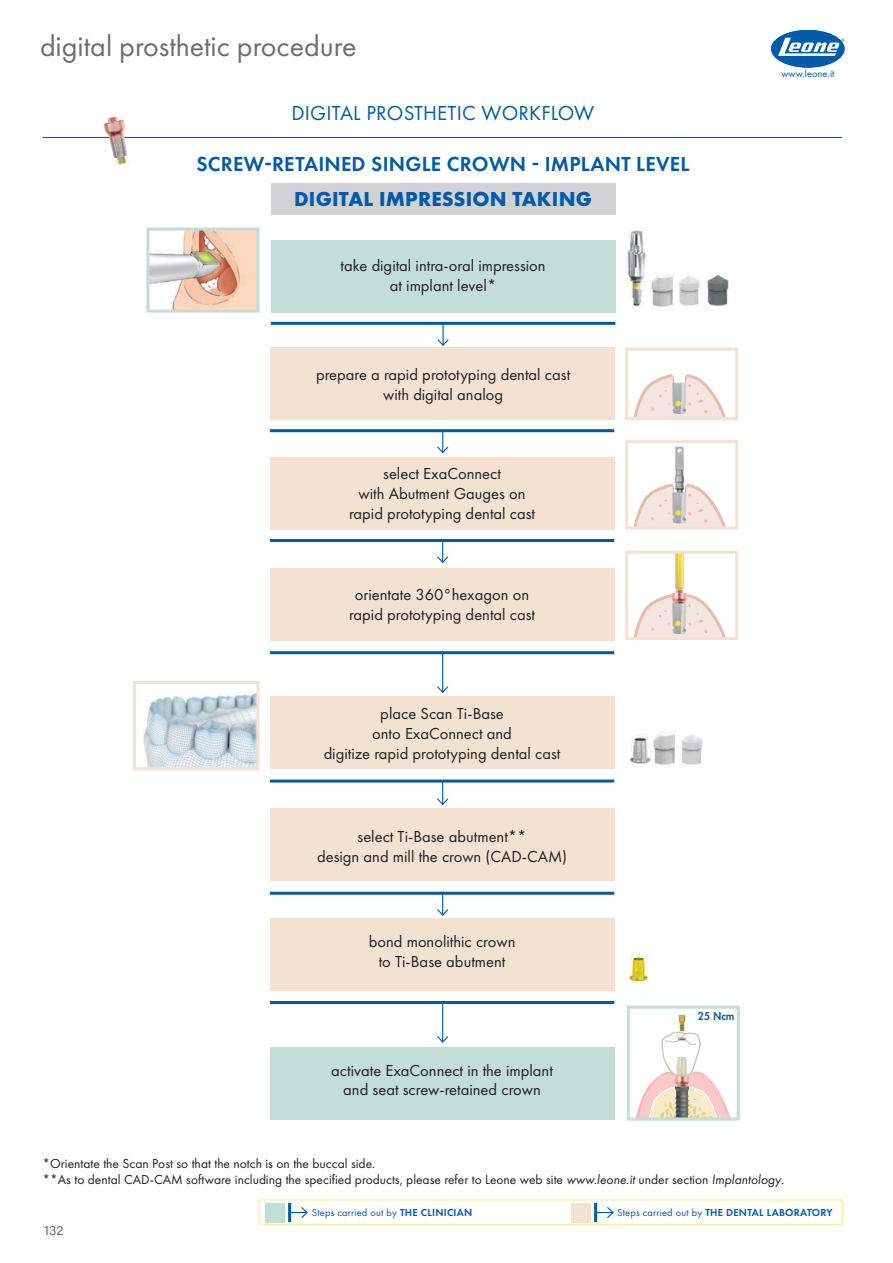
<style>
.page{position:relative;width:893px;height:1263px;background:#fff}
.page>*{position:absolute;margin:0;border:0;box-sizing:border-box;transform-origin:0 0}
.t1{font:30px "Futura PT";color:#6c6d70}
.t2{font:600 21px "Futura PT";letter-spacing:.01em;color:#015aaa}
.t3{font:21px "Futura PT";letter-spacing:.01em;color:#015aaa}
.t4{font:700 21px "Futura PT";letter-spacing:.01em;color:#015aaa}
.t5{font:16.5px/19.8px "Futura PT";color:#231f20;text-align:center}
.t6{font:13.5px/16.2px "Futura PT";color:#231f20}
.t7{font:13.5px "Acumin Pro";color:#6c6d70}
.t8{font:600 12px "Futura PT";color:#015aaa;scale:.9 1}
.t9{font:10.5px "Futura PT";letter-spacing:.015em;color:#015aaa}
.t10{font:600 10.5px "Futura PT";letter-spacing:.025em;color:#015aaa}
.s1{font-style:italic}
.s2{font-weight:600}
.s3{font-weight:400}
</style>
<div class="page">
<svg style="left:771px;top:30px;width:73px;height:37px"></svg>
<div style="left:266px;top:1203px;width:19px;height:19px;background:#c3ddd7"></div>
<hr style="left:288px;top:1203px;width:3px;height:19px;background:#015aaa">
<svg style="left:291px;top:1206px;width:17px;height:13px"></svg>
<hr style="left:594px;top:1203px;width:3px;height:19px;background:#015aaa">
<svg style="left:597px;top:1206px;width:17px;height:13px"></svg>
<div style="left:572px;top:1203px;width:19px;height:19px;background:#f3e2d1"></div>
<div style="left:258px;top:1199px;width:585px;height:26px;border:1px solid #f4f2a0"></div>
<div style="left:271px;top:183px;width:344px;height:31px;background:#d1d2d4"></div>
<hr style="left:43px;top:137px;width:799px;height:1px;background:#015aaa">
<div style="left:271px;top:240px;width:344px;height:73px;background:#c3ddd7"></div>
<hr style="left:271px;top:322px;width:344px;height:3px;background:#015aaa">
<svg style="left:436px;top:324px;width:14px;height:22px"></svg>
<img style="left:150px;top:232px;width:105px;height:77px">
<div style="left:146px;top:228px;width:113px;height:85px;border:3px solid #c3ddd7"></div>
<img style="left:627px;top:230px;width:19px;height:77px">
<img style="left:651px;top:275px;width:23px;height:32px">
<img style="left:679px;top:273px;width:50px;height:34px">
<div style="left:270px;top:457px;width:344px;height:72px;background:#f3e2d1"></div>
<div style="left:270px;top:568px;width:344px;height:72px;background:#f3e2d1"></div>
<div style="left:270px;top:696px;width:344px;height:73px;background:#f3e2d1"></div>
<div style="left:270px;top:809px;width:344px;height:72px;background:#f3e2d1"></div>
<div style="left:270px;top:919px;width:344px;height:72px;background:#f3e2d1"></div>
<div style="left:270px;top:1047px;width:344px;height:73px;background:#c3ddd7"></div>
<div style="left:270px;top:348px;width:344px;height:72px;background:#f3e2d1"></div>
<hr style="left:270px;top:429px;width:344px;height:3px;background:#015aaa">
<svg style="left:436px;top:429px;width:14px;height:25px"></svg>
<hr style="left:270px;top:539px;width:344px;height:3px;background:#015aaa">
<svg style="left:437px;top:542px;width:12px;height:21px"></svg>
<hr style="left:270px;top:651px;width:344px;height:3px;background:#015aaa">
<svg style="left:436px;top:782px;width:13px;height:24px"></svg>
<hr style="left:270px;top:779px;width:344px;height:3px;background:#015aaa">
<hr style="left:442px;top:651px;width:1px;height:41px;background:#015aaa">
<svg style="left:437px;top:685px;width:12px;height:8px"></svg>
<hr style="left:442px;top:1001px;width:1px;height:41px;background:#015aaa">
<svg style="left:437px;top:1035px;width:12px;height:8px"></svg>
<hr style="left:270px;top:892px;width:344px;height:3px;background:#015aaa">
<svg style="left:436px;top:894px;width:13px;height:22px"></svg>
<hr style="left:270px;top:1001px;width:344px;height:3px;background:#015aaa">
<img style="left:653px;top:733px;width:23px;height:32px">
<img style="left:679px;top:734px;width:24px;height:31px">
<img style="left:630px;top:735px;width:21px;height:33px">
<img style="left:625px;top:953px;width:24px;height:30px">
<img style="left:116px;top:155px;width:11px;height:11px">
<img style="left:103px;top:124px;width:15px;height:34px">
<img style="left:104px;top:116px;width:19px;height:8px">
<img style="left:679px;top:1015px;width:6px;height:15px">
<svg style="left:636px;top:1030px;width:94px;height:86px"></svg>
<div style="left:627px;top:1006px;width:113px;height:114px;border:3px solid #c3ddd7"></div>
<div style="left:625px;top:348px;width:113px;height:72px;border:3px solid #f3e2d1"></div>
<svg style="left:632px;top:374px;width:96px;height:46px"></svg>
<img style="left:672px;top:383px;width:14px;height:31px">
<img style="left:674px;top:446px;width:10px;height:36px">
<div style="left:625px;top:440px;width:113px;height:89px;border:3px solid #f3e2d1"></div>
<svg style="left:632px;top:482px;width:96px;height:48px"></svg>
<img style="left:672px;top:492px;width:14px;height:32px">
<img style="left:676px;top:555px;width:7px;height:34px">
<svg style="left:634px;top:589px;width:92px;height:47px"></svg>
<div style="left:625px;top:551px;width:113px;height:89px;border:3px solid #f3e2d1"></div>
<img style="left:143px;top:692px;width:112px;height:74px">
<div style="left:133px;top:681px;width:126px;height:89px;border:3px solid #f3e2d1"></div>
<h1 class="t1" style="left:40px;top:28px;width:318px">digital prosthetic procedure</h1>
<p class="t3" style="left:291px;top:101px;width:304px">DIGITAL PROSTHETIC WORKFLOW</p>
<p class="t2" style="left:196px;top:150px;width:494px">SCREW-RETAINED SINGLE CROWN - IMPLANT LEVEL</p>
<p class="t4" style="left:294px;top:186px;width:299px">DIGITAL IMPRESSION TAKING</p>
<p class="t5" style="left:341px;top:255px;width:207px">take digital intra-oral impression at implant level*</p>
<p class="t5" style="left:316px;top:365px;width:256px">prepare a rapid prototyping dental cast with digital analog</p>
<p class="t5" style="left:349px;top:464px;width:188px">select ExaConnect<br>with Abutment Gauges on rapid prototyping dental cast</p>
<p class="t5" style="left:349px;top:584px;width:188px">orientate 360°hexagon on rapid prototyping dental cast</p>
<p class="t5" style="left:324px;top:704px;width:238px">place Scan Ti-Base<br>onto ExaConnect and<br>digitize rapid prototyping dental cast</p>
<p class="t5" style="left:317px;top:827px;width:252px">select Ti-Base abutment**<br>design and mill the crown (CAD-CAM)</p>
<p class="t5" style="left:369px;top:931px;width:148px">bond monolithic crown to Ti-Base abutment</p>
<p class="t5" style="left:331px;top:1060px;width:223px">activate ExaConnect in the implant and seat screw-retained crown</p>
<p class="t8" style="left:698px;top:1008px;width:42px">25 Ncm</p>
<p class="t9" style="left:781px;top:67px;width:54px">www.leone.it</p>
<p class="t6" style="left:43px;top:1155px;width:743px">*Orientate the Scan Post so that the notch is on the buccal side.<br>**As to dental CAD-CAM software including the specified products, please refer to Leone web site <span class="s1">www.leone.it</span> under section <span class="s1">Implantology</span>.</p>
<p class="t7" style="left:44px;top:1221px;width:21px">132</p>
<p class="t9" style="left:312px;top:1206px;width:162px">Steps carried out by <span class="s2">THE CLINICIAN</span></p>
<p class="t10" style="left:617px;top:1205px;width:217px"><span class="s3">Steps carried out by</span> THE DENTAL LABORATORY</p>
</div>
